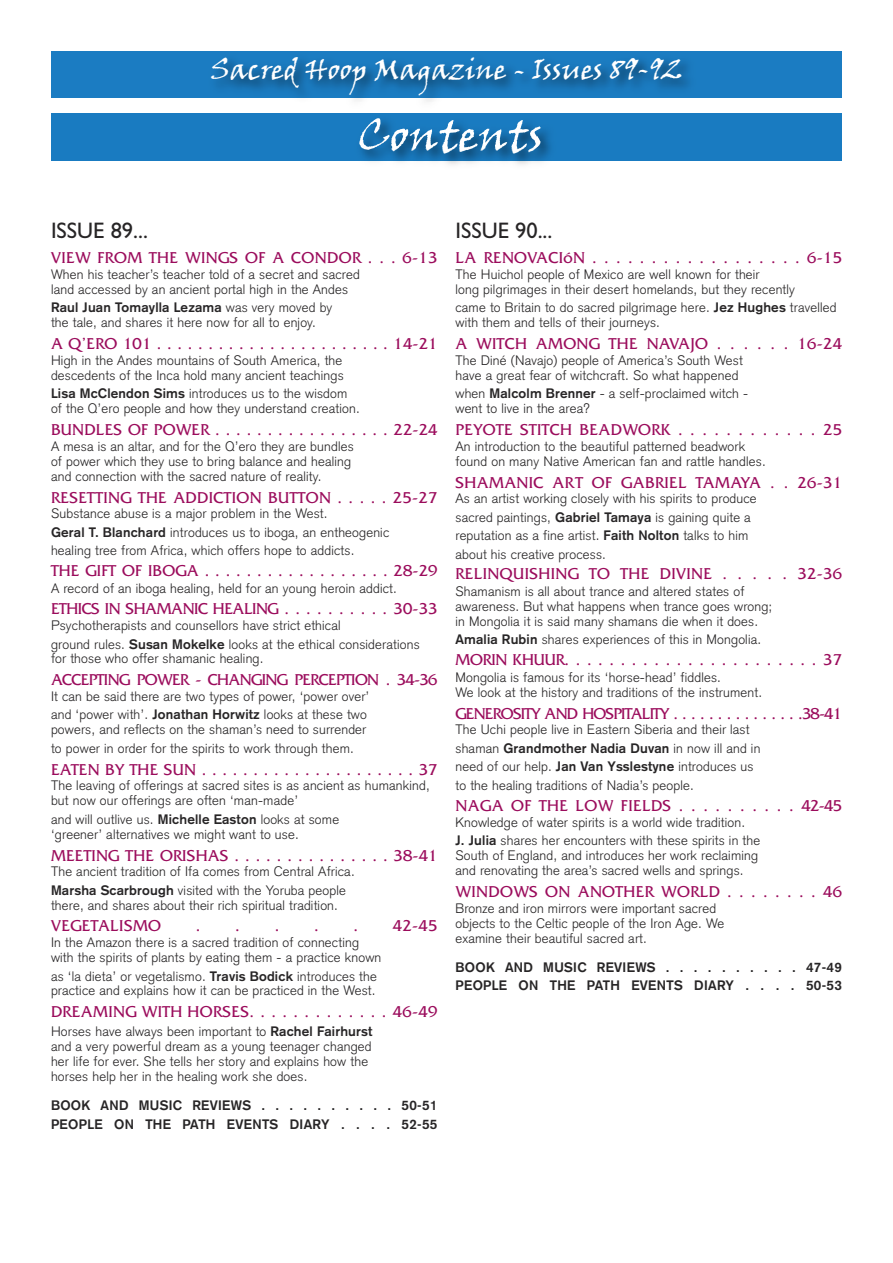
<style>
.page{position:relative;width:893px;height:1263px;background:#fff}
.page>*{position:absolute;margin:0;border:0;box-sizing:border-box;transform-origin:0 0}
.t1{font:45px "Viner Hand ITC";color:#fff}
.t2{font:28.5px "Viner Hand ITC";color:#fff}
.t3{font:22.5px "Gill Sans";color:#272526}
.t4{font:16.5px "Friz Quadrata";letter-spacing:.025em;color:#9b0c5c}
.t5{font:16.5px "Friz Quadrata";letter-spacing:-.045em;color:#9b0c5c}
.t6{font:16.5px "Friz Quadrata";letter-spacing:-.035em;color:#9b0c5c}
.t7{font:16.5px "Friz Quadrata";letter-spacing:-.025em;color:#9b0c5c}
.t8{font:16.5px "Friz Quadrata";letter-spacing:-.015em;color:#9b0c5c}
.t9{font:300 13.5px/15px "Akzidenz Grotesk";letter-spacing:.015em;color:#272526}
.t10{font:700 13.5px/18.5px "Akzidenz Grotesk";letter-spacing:.025em;color:#272526}
.s1{font-weight:700}
</style>
<div class="page">
<img style="left:53px;top:147px;width:789px;height:18px">
<img style="left:51px;top:97px;width:791px;height:50px">
<img style="left:51px;top:114px;width:2px;height:33px">
<img style="left:359px;top:118px;width:59px;height:29px">
<img style="left:51px;top:51px;width:791px;height:46px">
<h2 class="t2" style="left:211px;top:52px;width:473px">Sacred Hoop Magazine - Issues 89-92</h2>
<h1 class="t1" style="left:358px;top:107px;width:187px">Contents</h1>
<h3 class="t3" style="left:51px;top:217px;width:98px">ISSUE 89...</h3>
<p class="t4" style="left:51px;top:252px;width:388px">VIEW FROM THE WINGS OF A CONDOR . . . 6-13</p>
<p class="t9" style="left:51px;top:268px;width:310px">When his teacher’s teacher told of a secret and sacred land accessed by an ancient portal high in the Andes</p>
<p class="t9" style="left:51px;top:302px;width:283px"><span class="s1">Raul Juan Tomaylla Lezama</span> was very moved by the tale, and shares it here now for all to enjoy.</p>
<p class="t4" style="left:51px;top:338px;width:388px">A Q’ERO 101 . . . . . . . . . . . . . . . . . . . . . . . 14-21</p>
<p class="t9" style="left:51px;top:354px;width:294px">High in the Andes mountains of South America, the descedents of the Inca hold many ancient teachings</p>
<p class="t9" style="left:51px;top:388px;width:310px"><span class="s1">Lisa McClendon Sims</span> introduces us to the wisdom of the Q’ero people and how they understand creation.</p>
<p class="t4" style="left:51px;top:424px;width:388px">BUNDLES OF POWER . . . . . . . . . . . . . . . . . 22-24</p>
<p class="t9" style="left:51px;top:440px;width:304px">A mesa is an altar, and for the Q’ero they are bundles of power which they use to bring balance and healing and connection with the sacred nature of reality.</p>
<p class="t4" style="left:51px;top:492px;width:388px">RESETTING THE ADDICTION BUTTON . . . . . 25-27</p>
<p class="t9" style="left:51px;top:506px;width:340px;line-height:18.5px">Substance abuse is a major problem in the West.<br><span class="s1">Geral T. Blanchard</span> introduces us to iboga, an entheogenic healing tree from Africa, which offers hope to addicts.</p>
<p class="t4" style="left:51px;top:565px;width:388px">THE GIFT OF IBOGA . . . . . . . . . . . . . . . . . . 28-29</p>
<p class="t9" style="left:51px;top:582px;width:347px">A record of an iboga healing, held for an young heroin addict.</p>
<p class="t7" style="left:51px;top:602px;width:388px">ETHICS IN SHAMANIC HEALING . . . . . . . . . . 30-33</p>
<p class="t9" style="left:51px;top:618px;width:370px;line-height:18.5px">Psychotherapists and counsellors have strict ethical<br>ground rules. <span class="s1">Susan Mokelke</span> looks at the ethical considerations</p>
<p class="t9" style="left:51px;top:653px;width:214px">for those who offer shamanic healing.</p>
<p class="t6" style="left:51px;top:674px;width:388px">ACCEPTING POWER - CHANGING PERCEPTION . 34-36</p>
<p class="t9" style="left:51px;top:689px;width:320px;line-height:18.5px">It can be said there are two types of power, ‘power over’ and ‘power with’. <span class="s1">Jonathan Horwitz</span> looks at these two</p>
<p class="t9" style="left:51px;top:722px;width:317px;line-height:18.5px">powers, and reflects on the shaman’s need to surrender to power in order for the spirits to work through them.</p>
<p class="t4" style="left:51px;top:763px;width:388px">EATEN BY THE SUN . . . . . . . . . . . . . . . . . . . . . 37</p>
<p class="t9" style="left:51px;top:780px;width:380px">The leaving of offerings at sacred sites is as ancient as humankind, but now our offerings are often ‘man-made’</p>
<p class="t9" style="left:51px;top:813px;width:290px">and will outlive us. <span class="s1">Michelle Easton</span> looks at some ‘greener’ alternatives we might want to use.</p>
<p class="t4" style="left:51px;top:849px;width:388px">MEETING THE ORISHAS . . . . . . . . . . . . . . . 38-41</p>
<p class="t9" style="left:51px;top:864px;width:305px;line-height:18.5px">The ancient tradition of Ifa comes from Central Africa.<br><span class="s1">Marsha Scarbrough</span> visited with the Yoruba people</p>
<p class="t9" style="left:51px;top:899px;width:288px">there, and shares about their rich spiritual tradition.</p>
<p class="t4" style="left:51px;top:920px;width:112px">VEGETALISMO</p>
<p class="t4" style="left:196px;top:920px;width:6px">.</p>
<p class="t4" style="left:235px;top:920px;width:6px">.</p>
<p class="t4" style="left:275px;top:920px;width:6px">.</p>
<p class="t4" style="left:314px;top:920px;width:6px">.</p>
<p class="t4" style="left:354px;top:920px;width:6px">.</p>
<p class="t4" style="left:393px;top:920px;width:46px">42-45</p>
<p class="t9" style="left:51px;top:936px;width:332px">In the Amazon there is a sacred tradition of connecting with the spirits of plants by eating them - a practice known</p>
<p class="t9" style="left:51px;top:970px;width:327px">as ‘la dieta’ or vegetalismo. <span class="s1">Travis Bodick</span> introduces the practice and explains how it can be practiced in the West.</p>
<p class="t4" style="left:51px;top:1006px;width:388px">DREAMING WITH HORSES. . . . . . . . . . . . . 46-49</p>
<p class="t9" style="left:51px;top:1026px;width:323px">Horses have always been important to <span class="s1">Rachel Fairhurst </span>and a very powerful dream as a young teenager changed her life for ever. She tells her story and explains how the horses help her in the healing work she does.</p>
<p class="t10" style="left:51px;top:1097px;width:388px">BOOK AND MUSIC REVIEWS . . . . . . . . . . 50-51<br>PEOPLE ON THE PATH EVENTS DIARY . . . . 52-55</p>
<h3 class="t3" style="left:455px;top:217px;width:98px">ISSUE 90...</h3>
<p class="t4" style="left:455px;top:252px;width:388px">LA RENOVACIóN . . . . . . . . . . . . . . . . . . 6-15</p>
<p class="t9" style="left:455px;top:268px;width:341px">The Huichol people of Mexico are well known for their<br>long pilgrimages in their desert homelands, but they recently</p>
<p class="t9" style="left:455px;top:302px;width:383px">came to Britain to do sacred pilgrimage here. <span class="s1">Jez Hughes</span> travelled with them and tells of their journeys.</p>
<p class="t4" style="left:455px;top:338px;width:388px">A WITCH AMONG THE NAVAJO . . . . . . 16-24</p>
<p class="t9" style="left:455px;top:354px;width:289px">The Diné (Navajo) people of America’s South West have a great fear of witchcraft. So what happened</p>
<p class="t9" style="left:455px;top:388px;width:294px">when <span class="s1">Malcolm Brenner</span> - a self-proclaimed witch - went to live in the area?</p>
<p class="t4" style="left:455px;top:424px;width:388px">PEYOTE STITCH BEADWORK . . . . . . . . . . . . 25</p>
<p class="t9" style="left:455px;top:440px;width:312px">An introduction to the beautiful patterned beadwork found on many Native American fan and rattle handles.</p>
<p class="t4" style="left:455px;top:477px;width:388px">SHAMANIC ART OF GABRIEL TAMAYA . . 26-31</p>
<p class="t9" style="left:455px;top:491px;width:303px;line-height:18.5px">As an artist working closely with his spirits to produce sacred paintings, <span class="s1">Gabriel Tamaya</span> is gaining quite a reputation as a fine artist. <span class="s1">Faith Nolton</span> talks to him about his creative process.</p>
<p class="t4" style="left:455px;top:568px;width:388px">RELINQUISHING TO THE DIVINE . . . . . 32-36</p>
<p class="t9" style="left:455px;top:585px;width:318px">Shamanism is all about trance and altered states of awareness. But what happens when trance goes wrong; in Mongolia it is said many shamans die when it does.</p>
<p class="t9" style="left:455px;top:634px;width:307px"><span class="s1">Amalia Rubin</span> shares experiences of this in Mongolia.</p>
<p class="t8" style="left:455px;top:654px;width:388px">MORIN KHUUR. . . . . . . . . . . . . . . . . . . . . . . 37</p>
<p class="t9" style="left:455px;top:671px;width:308px">Mongolia is famous for its ‘horse-head’ fiddles.<br>We look at the history and traditions of the instrument.</p>
<p class="t5" style="left:455px;top:708px;width:388px">GENEROSITY AND HOSPITALITY . . . . . . . . . . . . . . .38-41</p>
<p class="t9" style="left:455px;top:722px;width:306px;line-height:18.5px">The Uchi people live in Eastern Siberia and their last shaman <span class="s1">Grandmother Nadia Duvan</span> in now ill and in need of our help. <span class="s1">Jan Van Ysslestyne</span> introduces us to the healing traditions of Nadia’s people.</p>
<p class="t4" style="left:455px;top:799px;width:388px">NAGA OF THE LOW FIELDS . . . . . . . . . . 42-45</p>
<p class="t9" style="left:455px;top:815px;width:306px;line-height:18.5px">Knowledge of water spirits is a world wide tradition.<br><span class="s1">J. Julia</span> shares her encounters with these spirits in the</p>
<p class="t9" style="left:455px;top:850px;width:304px">South of England, and introduces her work reclaiming and renovating the area’s sacred wells and springs.</p>
<p class="t4" style="left:455px;top:886px;width:388px">WINDOWS ON ANOTHER WORLD . . . . . . . . 46</p>
<p class="t9" style="left:455px;top:902px;width:270px">Bronze and iron mirrors were important sacred objects to the Celtic people of the Iron Age. We examine their beautiful sacred art.</p>
<p class="t10" style="left:455px;top:959px;width:388px">BOOK AND MUSIC REVIEWS . . . . . . . . . . 47-49<br>PEOPLE ON THE PATH EVENTS DIARY . . . . 50-53</p>
</div>
